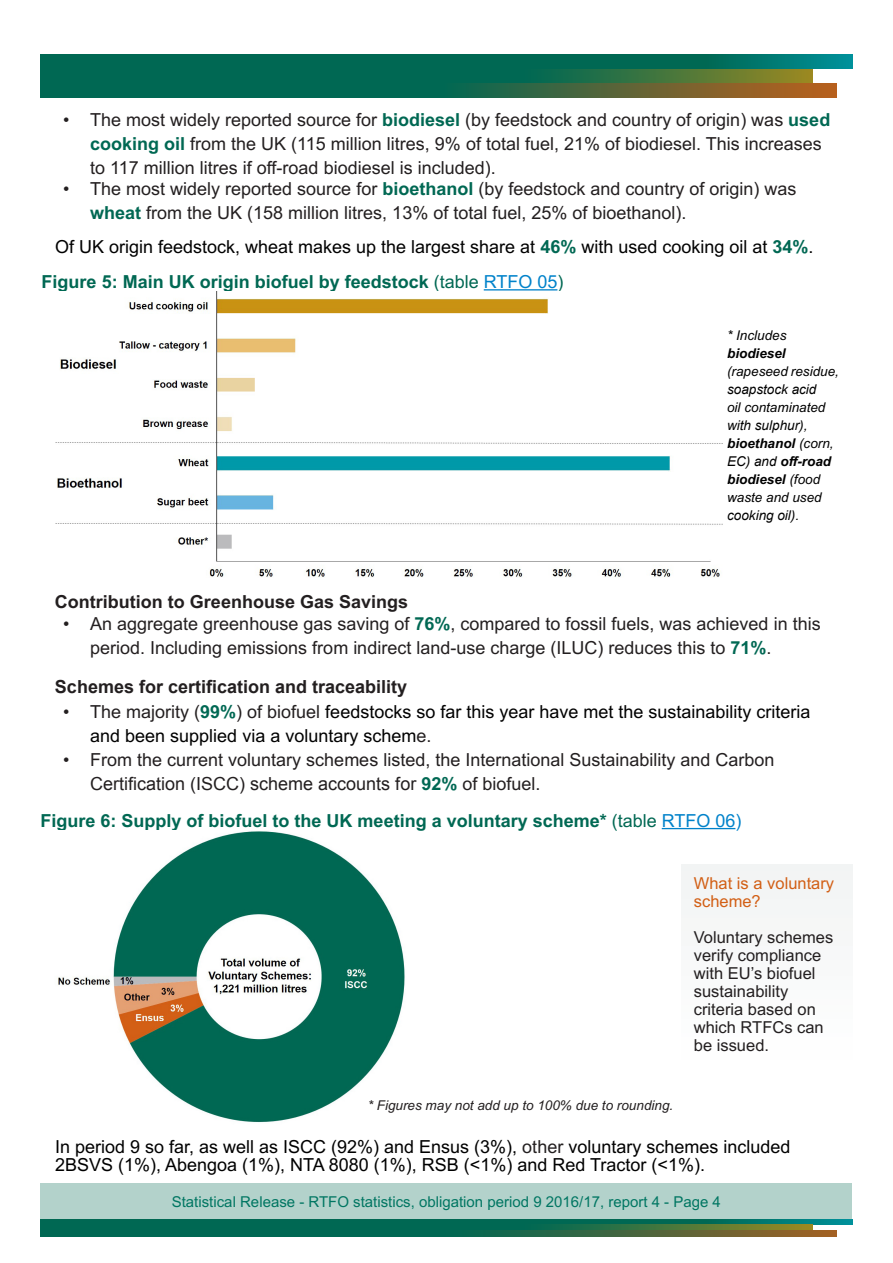
<style>
.page{position:relative;width:893px;height:1263px;background:#fff}
.page>*{position:absolute;margin:0;border:0;box-sizing:border-box;transform-origin:0 0}
.t1{font:18px/24px "Arial MT2";color:#231f20}
.t2{font:18px/24px "Arial MT2";color:#000}
.t3{font:18px "Arial Bold MT2";color:#006853}
.t4{font:700 18px "Arial";color:#231f20}
.t5{font:18px "Arial Bold MT2";color:#231f20}
.t6{font:16.5px/18px "Arial MT2";color:#231f20}
.Contents{font:16.5px/18px "Arial MT2";color:#d25f15}
.t7{font:15px "Arial MT2";color:#007662}
.t8{font:13.5px/18px "Arial Italic MT2";color:#000}
.t9{font:13.5px "Arial Italic MT2";color:#231f20}
.s1{font-family:"Arial Bold MT2";color:#006853}
.s2{font-family:"Arial MT2"}
.s3{font-family:"Arial MT2";color:#0082ca}
.s4{font-family:"Arial";font-weight:700;font-style:italic}
.s5{font-family:"Arial";font-style:italic}
.s6{color:#231f20}
.s7{font-family:"Arial"}
</style>
<div class="page">
<div style="left:41px;top:1183px;width:811px;height:36px;background:#b3d2cb"></div>
<svg style="left:41px;top:1219px;width:811px;height:6px;background:#046c57"></svg>
<svg style="left:41px;top:1225px;width:771px;height:6px;background:#1c6c49"></svg>
<svg style="left:41px;top:1231px;width:795px;height:5px;background:#256647"></svg>
<svg style="left:41px;top:68px;width:771px;height:15px;background:#196d4a"></svg>
<svg style="left:41px;top:54px;width:811px;height:14px;background:#006b59"></svg>
<svg style="left:41px;top:83px;width:795px;height:15px;background:#306544"></svg>
<div style="left:681px;top:864px;width:171px;height:209px;background:#f8f9f9"></div>
<hr style="left:484px;top:289px;width:73px;height:1px;background:#0082ca">
<hr style="left:662px;top:828px;width:73px;height:1px;background:#0082ca">
<img style="left:55px;top:292px;width:667px;height:286px">
<img style="left:58px;top:831px;width:347px;height:292px">
<p class="t1" style="left:90px;top:107px;width:742px;text-indent:-27px">• The most widely reported source for <span class="s1">biodiesel</span> (by feedstock and country of origin) was <span class="s1">used cooking oil</span> from the UK (115 million litres, 9% of total fuel, 21% of biodiesel. This increases to 117 million litres if off-road biodiesel is included).</p>
<p class="t1" style="left:90px;top:176px;width:708px;text-indent:-27px">• The most widely reported source for <span class="s1">bioethanol</span> (by feedstock and country of origin) was <span class="s1">wheat</span> from the UK (158 million litres, 13% of total fuel, 25% of bioethanol).</p>
<p class="t2" style="left:55px;top:235px;width:760px">Of UK origin feedstock, wheat makes up the largest share at <span class="s1">46%</span> with used cooking oil at <span class="s1">34%</span>.</p>
<p class="t3" style="left:42px;top:269px;width:523px">Figure 5: Main UK origin biofuel by feedstock <span class="s2">(table</span> <span class="s3">RTFO 05</span><span class="s2">)</span></p>
<p class="t8" style="left:727px;top:327px;width:113px">* Includes <span class="s4">biodiesel </span>(rapeseed residue, <span class="s5">soapstock acid<br></span>oil contaminated <span class="s5">with sulphur), </span><span class="s4">bioethanol</span> (corn,<br><span class="s5">EC) and</span> <span class="s4">off-road biodiesel</span> (food waste and used <span class="s5">cooking oil).</span></p>
<p class="t5" style="left:55px;top:589px;width:355px">Contribution to Greenhouse Gas Savings</p>
<p class="t1" style="left:90px;top:612px;width:732px;text-indent:-27px">• An aggregate greenhouse gas saving of <span class="s1">76%</span>, compared to fossil fuels, was achieved in this period. Including emissions from indirect land-use charge (ILUC) reduces this to <span class="s1">71%</span>.</p>
<p class="t4" style="left:55px;top:674px;width:354px">Schemes for certification and traceability</p>
<p class="t2" style="left:90px;top:700px;width:722px;text-indent:-27px"><span class="s6">• The majority (</span><span class="s1">99%</span><span class="s6">) of biofuel</span> feedstocks so far this year have met the sustainability criteria and been supplied via a voluntary schem<span class="s6">e.</span></p>
<p class="t1" style="left:90px;top:748px;width:686px;text-indent:-27px">• From the current voluntary schemes listed, the International Sustainability and Carbon<br><span class="s7">Certification (ISCC) scheme accounts for</span> <span class="s1">92%</span> of biofuel.</p>
<p class="t3" style="left:41px;top:808px;width:702px">Figure 6: Supply of biofuel to the UK meeting a voluntary scheme* <span class="s2">(table</span> <span class="s3">RTFO 06)</span></p>
<p class="t9" style="left:368px;top:1096px;width:307px">* Figures may not add up to 100% due to rounding.</p>
<p class="Contents" style="left:694px;top:874px;width:142px">What is a voluntary scheme?</p>
<p class="t6" style="left:694px;top:928px;width:141px">Voluntary schemes verify compliance with EU’s biofuel sustainability criteria based on which RTFCs can be issued.</p>
<p class="t2" style="left:55px;top:1137px;width:737px;line-height:18px">In period 9 so far, as well as ISCC (92%) and Ensus (3%), <span class="s6">other</span> voluntary schemes included<br>2BSVS (1%), Abengoa (1%), NTA 8080 (1%), RSB (&lt;1%) and Red Tractor (&lt;1%).</p>
<p class="t7" style="left:172px;top:1191px;width:551px">Statistical Release - RTFO statistics, obligation period 9 2016/17, report 4 - Page 4</p>
</div>
